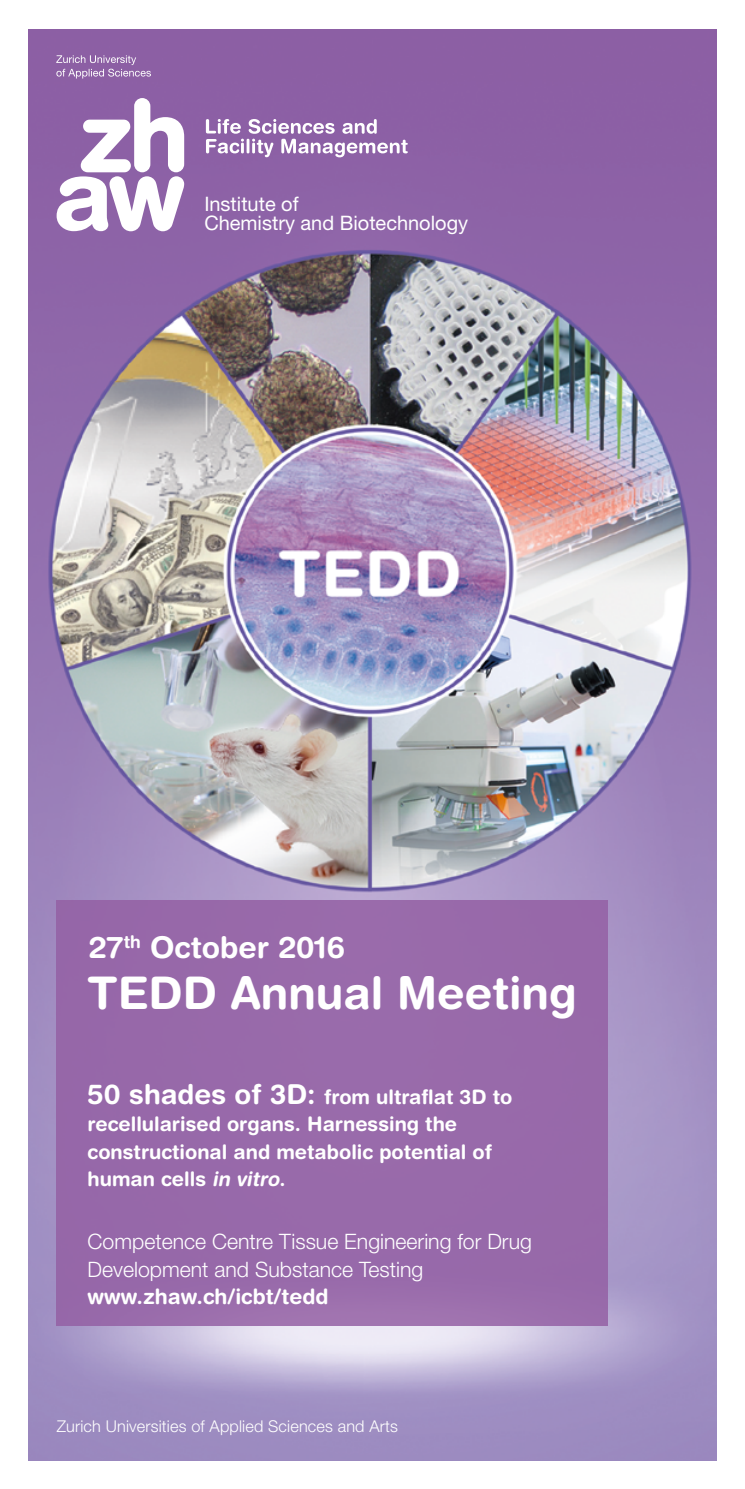
<style>
.page{position:relative;width:745px;height:1489px;background:#fff}
.page>*{position:absolute;margin:0;border:0;box-sizing:border-box;transform-origin:0 0}
.t1{font:700 45px "Helvetica Rounded LT Std";color:#fff}
.t2{font:700 30px "Helvetica Rounded LT Std";color:#fff}
.t3{font:300 21.25px/27.5px "Helvetica Neue LT Pro";color:#fff}
.t4{font:700 21.25px "Helvetica Rounded LT Std";color:#fff}
.t5{font:700 20px/27.5px "Helvetica Rounded LT Std";color:#fff}
.t6{font:20px/20px "Helvetica Neue LT Std";color:#fff}
.t7{font:300 16.25px "Helvetica Neue LT Pro";letter-spacing:.01em;color:#fff}
.s1{font-size:27.5px}
.s2{font-style:italic}
</style>
<div class="page">
<img style="left:28px;top:29px;width:688px;height:1431px">
<svg style="left:57px;top:98px;width:127px;height:133px"></svg>
<svg style="left:56px;top:55px;width:95px;height:24px;background:#9f7ab3"></svg>
<svg style="left:206px;top:119px;width:201px;height:38px"></svg>
<div style="left:57px;top:900px;width:550px;height:425px;background:#9869aa"></div>
<p class="t6" style="left:204px;top:193px;width:265px">Institute of<br>Chemistry and Biotechnology</p>
<h2 class="t2" style="left:89px;top:929px;width:258px">27<sup>th</sup> October 2016</h2>
<h1 class="t1" style="left:88px;top:965px;width:490px">TEDD Annual Meeting</h1>
<p class="t5" style="left:88px;top:1082px;width:426px"><span class="s1">50 shades of 3D:</span> from ultraflat 3D to recellularised organs. Harnessing the constructional and metabolic potential of human cells <span class="s2">in vitro</span>.</p>
<p class="t3" style="left:88px;top:1227px;width:445px">Competence Centre Tissue Engineering for Drug<br>Development and Substance Testing</p>
<p class="t4" style="left:88px;top:1283px;width:242px">www.zhaw.ch/icbt/tedd</p>
<p class="t7" style="left:57px;top:1416px;width:342px">Zurich Universities of Applied Sciences and Arts</p>
</div>
